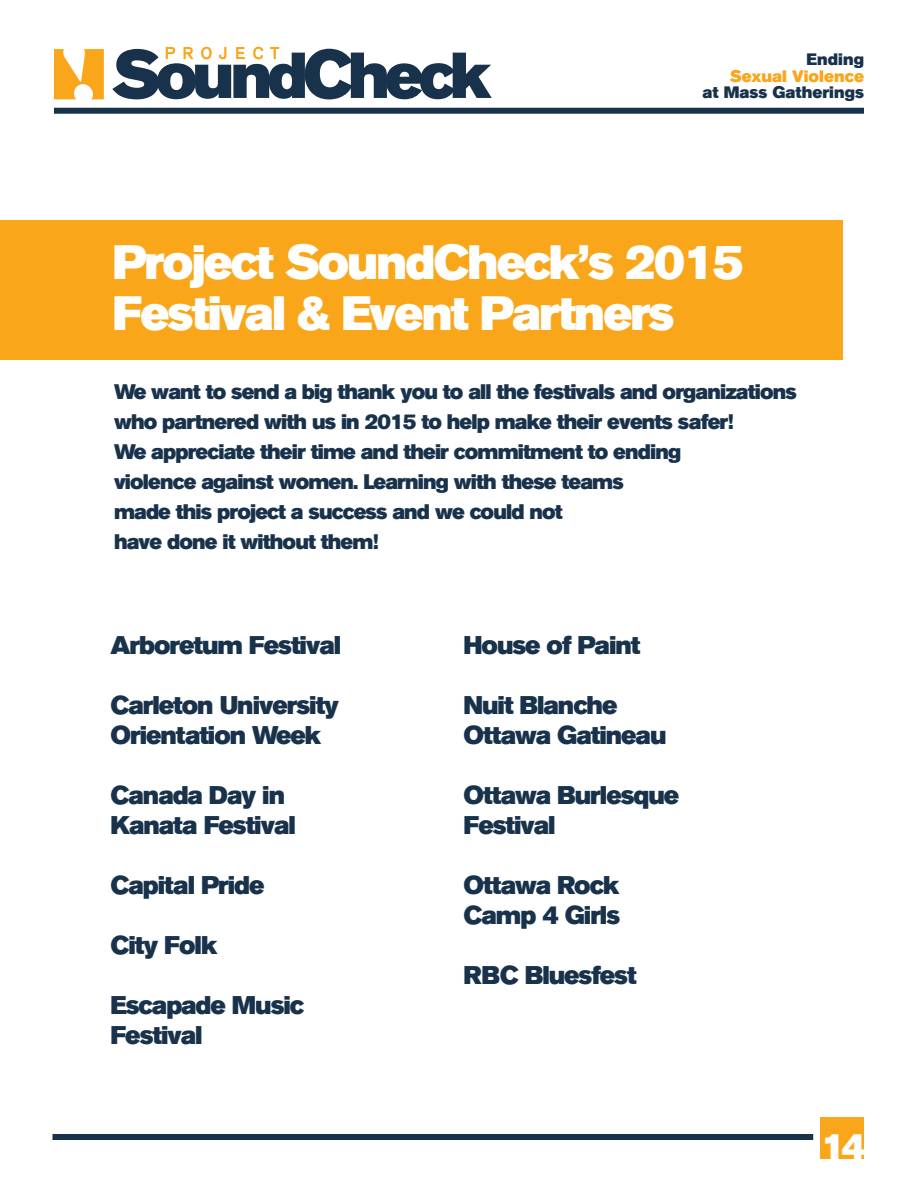
<style>
.page{position:relative;width:918px;height:1188px;background:#fff}
.page>*{position:absolute;margin:0;border:0;box-sizing:border-box;transform-origin:0 0}
.t1{font:48px/51px "Berthold Akzidenz Grotesk BE Super";letter-spacing:-.04em;color:#fff}
.t2{font:37.5px "Berthold Akzidenz Grotesk BE Super";color:#fff}
.t3{font:25.5px/30px "Berthold Akzidenz Grotesk BE Super";letter-spacing:-.04em;color:#19324c}
.t4{font:21px/30px "Berthold Akzidenz Grotesk BE Super";letter-spacing:-.04em;color:#19324c}
.t5{font:16.5px "Berthold Akzidenz Grotesk BE Super";color:#19324c}
.t6{font:16.5px "Berthold Akzidenz Grotesk BE Super";color:#faa61a}
</style>
<div class="page">
<div style="left:54px;top:108px;width:810px;height:6px;background:#19324c"></div>
<div style="left:52px;top:1134px;width:761px;height:6px;background:#19324c"></div>
<svg style="left:112px;top:47px;width:380px;height:52px"></svg>
<svg style="left:54px;top:49px;width:50px;height:50px"></svg>
<div style="left:821px;top:1117px;width:43px;height:42px;background:#faa61a"></div>
<div style="left:0;top:221px;width:842px;height:139px;background:#faa61a"></div>
<p class="t5" style="left:807px;top:50px;width:59px">Ending</p>
<p class="t6" style="left:730px;top:67px;width:136px">Sexual Violence</p>
<p class="t5" style="left:702px;top:83px;width:163px">at Mass Gatherings</p>
<h1 class="t1" style="left:112px;top:237px;width:633px">Project SoundCheck’s 2015<br>Festival &amp; Event Partners</h1>
<p class="t4" style="left:114px;top:377px;width:684px">We want to send a big thank you to all the festivals and organizations who partnered with us in 2015 to help make their events safer!<br>We appreciate their time and their commitment to ending<br>violence against women. Learning with these teams<br>made this project a success and we could not<br>have done it without them!</p>
<p class="t3" style="left:110px;top:630px;width:232px">Arboretum Festival</p>
<p class="t3" style="left:110px;top:690px;width:230px">Carleton University<br>Orientation Week</p>
<p class="t3" style="left:110px;top:780px;width:187px">Canada Day in<br>Kanata Festival</p>
<p class="t3" style="left:110px;top:870px;width:156px">Capital Pride</p>
<p class="t3" style="left:110px;top:930px;width:109px">City Folk</p>
<p class="t3" style="left:110px;top:990px;width:195px">Escapade Music<br>Festival</p>
<p class="t3" style="left:464px;top:630px;width:178px">House of Paint</p>
<p class="t3" style="left:464px;top:690px;width:205px">Nuit Blanche<br>Ottawa Gatineau</p>
<p class="t3" style="left:464px;top:780px;width:217px">Ottawa Burlesque<br>Festival</p>
<p class="t3" style="left:464px;top:870px;width:158px">Ottawa Rock<br>Camp 4 Girls</p>
<p class="t3" style="left:464px;top:960px;width:175px">RBC Bluesfest</p>
<h2 class="t2" style="left:821px;top:1125px;width:46px">14</h2>
</div>
